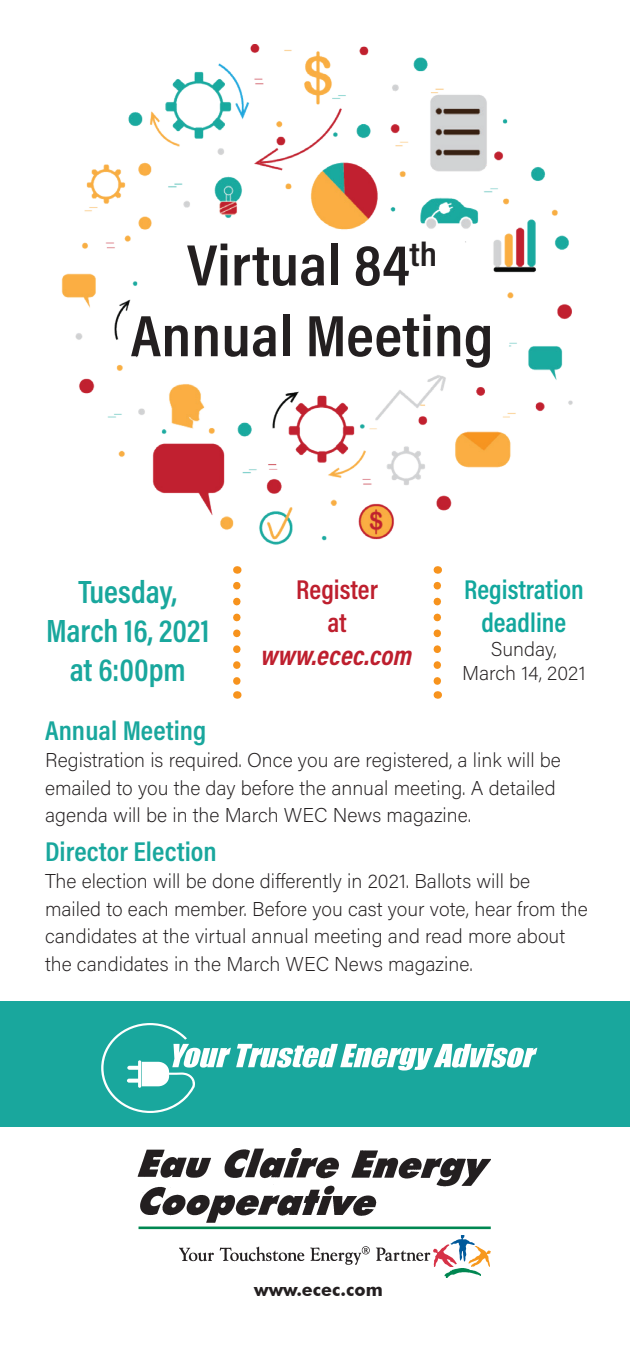
<style>
.page{position:relative;width:630px;height:1350px;background:#fff}
.page>*{position:absolute;margin:0;border:0;box-sizing:border-box;transform-origin:0 0}
.t1{font:59px/70.8px "Acumin Variable Concept";letter-spacing:-.075em;color:#231f20;text-align:center;scale:1.1 1}
.t2{font:32.5px/39px "Acumin Variable Concept";letter-spacing:-.085em;color:#19a79d;text-align:center}
.t3{font:27.5px "Acumin Variable Concept";letter-spacing:-.065em;color:#19a79d;scale:1.05 1}
.t4{font:27.5px/33px "Acumin Variable Concept";letter-spacing:-.07em;color:#be1f2e;text-align:center}
.t5{font:27.5px/33px "Acumin Variable Concept";letter-spacing:-.07em;color:#12a79d;text-align:center}
.t6{font:20px/27.5px "Acumin Variable Concept";color:#231f20}
.t7{font:700 18px "Futura BT";color:#231f20}
</style>
<div class="page">
<img style="left:61px;top:45px;width:512px;height:529px">
<div style="left:0;top:1001px;width:630px;height:126px;background:#19a79d"></div>
<img style="left:137px;top:1148px;width:354px;height:80px">
<img style="left:445px;top:1269px;width:36px;height:9px">
<img style="left:434px;top:1245px;width:22px;height:22px">
<img style="left:469px;top:1246px;width:22px;height:21px">
<img style="left:451px;top:1235px;width:23px;height:26px">
<img style="left:179px;top:1246px;width:252px;height:19px">
<hr style="left:139px;top:1227px;width:352px;height:2px;background:#008751">
<svg style="left:101px;top:1023px;width:436px;height:90px"></svg>
<svg style="left:233px;top:586px;width:8px;height:113px"></svg>
<svg style="left:434px;top:586px;width:7px;height:113px"></svg>
<h1 class="t1" style="left:131px;top:227px;width:337px">Virtual 84<sup>th<br></sup>Annual Meeting</h1>
<h2 class="t2" style="left:46px;top:571px;width:167px">Tuesday,<br>March 16, 2021 at 6:00pm</h2>
<h3 class="t4" style="left:262px;top:572px;width:157px">Register<br>at www.ecec.com</h3>
<h3 class="t5" style="left:464px;top:572px;width:124px">Registration deadline</h3>
<p class="t6" style="left:462px;top:636px;width:125px;line-height:24px;text-align:center">Sunday,<br>March 14, 2021</p>
<h3 class="t3" style="left:45px;top:711px;width:158px">Annual Meeting</h3>
<p class="t6" style="left:45px;top:746px;width:517px">Registration is required. Once you are registered, a link will be emailed to you the day before the annual meeting. A detailed agenda will be in the March WEC News magazine.</p>
<h3 class="t3" style="left:45px;top:832px;width:168px">Director Election</h3>
<p class="t6" style="left:45px;top:867px;width:544px">The election will be done differently in 2021. Ballots will be mailed to each member. Before you cast your vote, hear from the candidates at the virtual annual meeting and read more about the candidates in the March WEC News magazine.</p>
<p class="t7" style="left:254px;top:1279px;width:130px">www.ecec.com</p>
</div>
